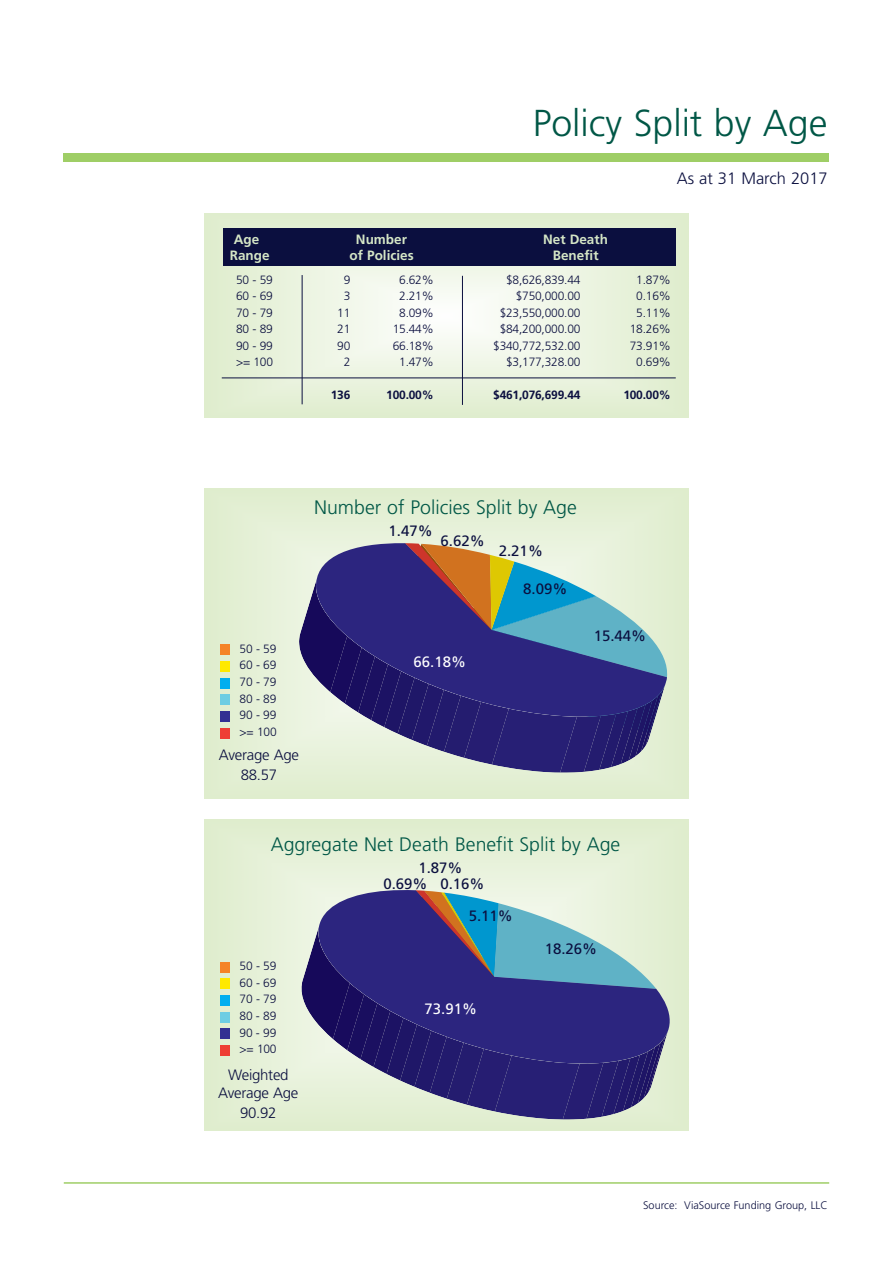
<style>
.page{position:relative;width:893px;height:1263px;background:#fff}
.page>*{position:absolute;margin:0;border:0;box-sizing:border-box;transform-origin:0 0}
.t1{font:300 37.5px "Frutiger";color:#005746}
.t2{font:300 19.5px "Frutiger";color:#005746}
.t3{font:300 16.5px "Frutiger";color:#0b0f3f}
.t4{font:15px/15.6px "Frutiger";color:#0b0f3f}
.t5{font:300 15px/18px "Frutiger";letter-spacing:-.015em;color:#0b0f3f;text-align:center}
.t6{font:15px "Frutiger";color:#fff}
.t7{font:700 13.5px "Frutiger";color:#d5e6c6}
.t8{font:300 12px/16.6px "Frutiger";letter-spacing:-.015em;color:#0b0f3f;text-align:justify}
.t9{font:700 12px "Frutiger";letter-spacing:-.015em;color:#0b0f3f}
.t10{font:300 10.95px "Frutiger";color:#0b0f3f}
</style>
<div class="page">
<div style="left:64px;top:153px;width:765px;height:9px;background:#9fce66"></div>
<svg style="left:204px;top:213px;width:484px;height:205px;background:#e7f0dc"></svg>
<div style="left:204px;top:487px;width:484px;height:312px;background:#e3efd3"></div>
<svg style="left:298px;top:543px;width:370px;height:230px"></svg>
<svg style="left:312px;top:543px;width:355px;height:177px;background:#5a6290"></svg>
<div style="left:220px;top:695px;width:10px;height:10px;background:#6dcde3"></div>
<div style="left:220px;top:711px;width:10px;height:11px;background:#323092"></div>
<div style="left:220px;top:644px;width:10px;height:11px;background:#f58427"></div>
<div style="left:220px;top:661px;width:10px;height:11px;background:#ffe901"></div>
<div style="left:220px;top:678px;width:10px;height:10px;background:#00aeef"></div>
<div style="left:220px;top:728px;width:10px;height:10px;background:#ee3e34"></div>
<div style="left:204px;top:819px;width:484px;height:311px;background:#e3efd4"></div>
<svg style="left:296px;top:887px;width:374px;height:182px;fill:#ebf4e0"></svg>
<svg style="left:299px;top:890px;width:369px;height:230px"></svg>
<div style="left:223px;top:229px;width:453px;height:37px;background:#0b0f3f"></div>
<hr style="left:222px;top:378px;width:454px;height:1px;background:#0b0f3f">
<div style="left:220px;top:1012px;width:10px;height:10px;background:#6dcde3"></div>
<div style="left:220px;top:1029px;width:10px;height:10px;background:#323092"></div>
<div style="left:220px;top:962px;width:10px;height:10px;background:#f58427"></div>
<div style="left:220px;top:978px;width:10px;height:11px;background:#ffe901"></div>
<div style="left:220px;top:995px;width:10px;height:11px;background:#00aeef"></div>
<div style="left:220px;top:1045px;width:10px;height:11px;background:#ee3e34"></div>
<hr style="left:64px;top:1182px;width:765px;height:2px;background:#9fce66">
<hr style="left:302px;top:275px;width:1px;height:129px;background:#0b0f3f">
<hr style="left:462px;top:276px;width:1px;height:129px;background:#0b0f3f">
<h1 class="t1" style="left:533px;top:108px;width:296px">Policy Split by Age</h1>
<h3 class="t3" style="left:677px;top:172px;width:153px">As at 31 March 2017</h3>
<p class="t7" style="left:234px;top:234px;width:27px">Age</p>
<p class="t7" style="left:356px;top:234px;width:53px">Number</p>
<p class="t7" style="left:543px;top:234px;width:66px">Net Death</p>
<p class="t7" style="left:230px;top:250px;width:41px">Range</p>
<p class="t7" style="left:350px;top:250px;width:66px">of Policies</p>
<p class="t7" style="left:553px;top:250px;width:47px">Benefit</p>
<p class="t8" style="left:236px;top:272px;width:38px">50 - 59</p>
<p class="t8" style="left:344px;top:272px;width:8px">9</p>
<p class="t8" style="left:399px;top:272px;width:36px">6.62%</p>
<p class="t8" style="left:506px;top:272px;width:76px">$8,626,839.44</p>
<p class="t8" style="left:636px;top:272px;width:36px">1.87%</p>
<p class="t8" style="left:236px;top:289px;width:38px">60 - 69</p>
<p class="t8" style="left:344px;top:289px;width:8px">3</p>
<p class="t8" style="left:399px;top:289px;width:36px">2.21%</p>
<p class="t8" style="left:516px;top:289px;width:66px">$750,000.00</p>
<p class="t8" style="left:636px;top:289px;width:36px">0.16%</p>
<p class="t8" style="left:236px;top:305px;width:38px">70 - 79</p>
<p class="t8" style="left:337px;top:305px;width:15px">11</p>
<p class="t8" style="left:399px;top:305px;width:36px">8.09%</p>
<p class="t8" style="left:500px;top:305px;width:82px">$23,550,000.00</p>
<p class="t8" style="left:636px;top:305px;width:36px">5.11%</p>
<p class="t8" style="left:236px;top:322px;width:38px">80 - 89</p>
<p class="t8" style="left:337px;top:322px;width:15px">21</p>
<p class="t8" style="left:393px;top:322px;width:43px">15.44%</p>
<p class="t8" style="left:500px;top:322px;width:82px">$84,200,000.00</p>
<p class="t8" style="left:630px;top:322px;width:43px">18.26%</p>
<p class="t8" style="left:236px;top:338px;width:38px">90 - 99</p>
<p class="t8" style="left:337px;top:338px;width:15px">90</p>
<p class="t8" style="left:393px;top:338px;width:43px">66.18%</p>
<p class="t8" style="left:493px;top:338px;width:89px">$340,772,532.00</p>
<p class="t8" style="left:630px;top:338px;width:43px">73.91%</p>
<p class="t8" style="left:236px;top:354px;width:39px">&gt;= 100</p>
<p class="t8" style="left:344px;top:354px;width:8px">2</p>
<p class="t8" style="left:399px;top:354px;width:36px">1.47%</p>
<p class="t8" style="left:506px;top:354px;width:76px">$3,177,328.00</p>
<p class="t8" style="left:636px;top:354px;width:36px">0.69%</p>
<p class="t9" style="left:331px;top:390px;width:21px">136</p>
<p class="t9" style="left:386px;top:390px;width:49px">100.00%</p>
<p class="t9" style="left:493px;top:390px;width:89px">$461,076,699.44</p>
<p class="t9" style="left:623px;top:390px;width:49px">100.00%</p>
<h2 class="t2" style="left:314px;top:500px;width:264px">Number of Policies Split by Age</h2>
<p class="t8" style="left:240px;top:641px;width:39px">50 - 59<br>60 - 69<br>70 - 79<br>80 - 89<br>90 - 99 &gt;= 100</p>
<p class="t5" style="left:219px;top:746px;width:82px;line-height:20.1px">Average Age<br>88.57</p>
<p class="t4" style="left:389px;top:524px;width:46px">1.47%</p>
<p class="t4" style="left:441px;top:534px;width:46px">6.62%</p>
<p class="t4" style="left:499px;top:544px;width:46px">2.21%</p>
<p class="t4" style="left:523px;top:582px;width:46px">8.09%</p>
<p class="t6" style="left:413px;top:655px;width:54px">66.18%</p>
<p class="t4" style="left:594px;top:629px;width:54px">15.44%</p>
<h2 class="t2" style="left:271px;top:836px;width:351px">Aggregate Net Death Benefit Split by Age</h2>
<p class="t4" style="left:383px;top:861px;width:103px;text-indent:35px">1.87%<br>0.69% 0.16%</p>
<p class="t8" style="left:240px;top:958px;width:39px">50 - 59<br>60 - 69<br>70 - 79<br>80 - 89<br>90 - 99 &gt;= 100</p>
<p class="t5" style="left:218px;top:1067px;width:82px">Weighted<br>Average Age</p>
<p class="t5" style="left:240px;top:1105px;width:38px">90.92</p>
<p class="t4" style="left:469px;top:909px;width:46px">5.11%</p>
<p class="t6" style="left:424px;top:1003px;width:54px">73.91%</p>
<p class="t4" style="left:545px;top:942px;width:54px">18.26%</p>
<p class="t10" style="left:643px;top:1201px;width:186px">Source: ViaSource Funding Group, LLC</p>
</div>
